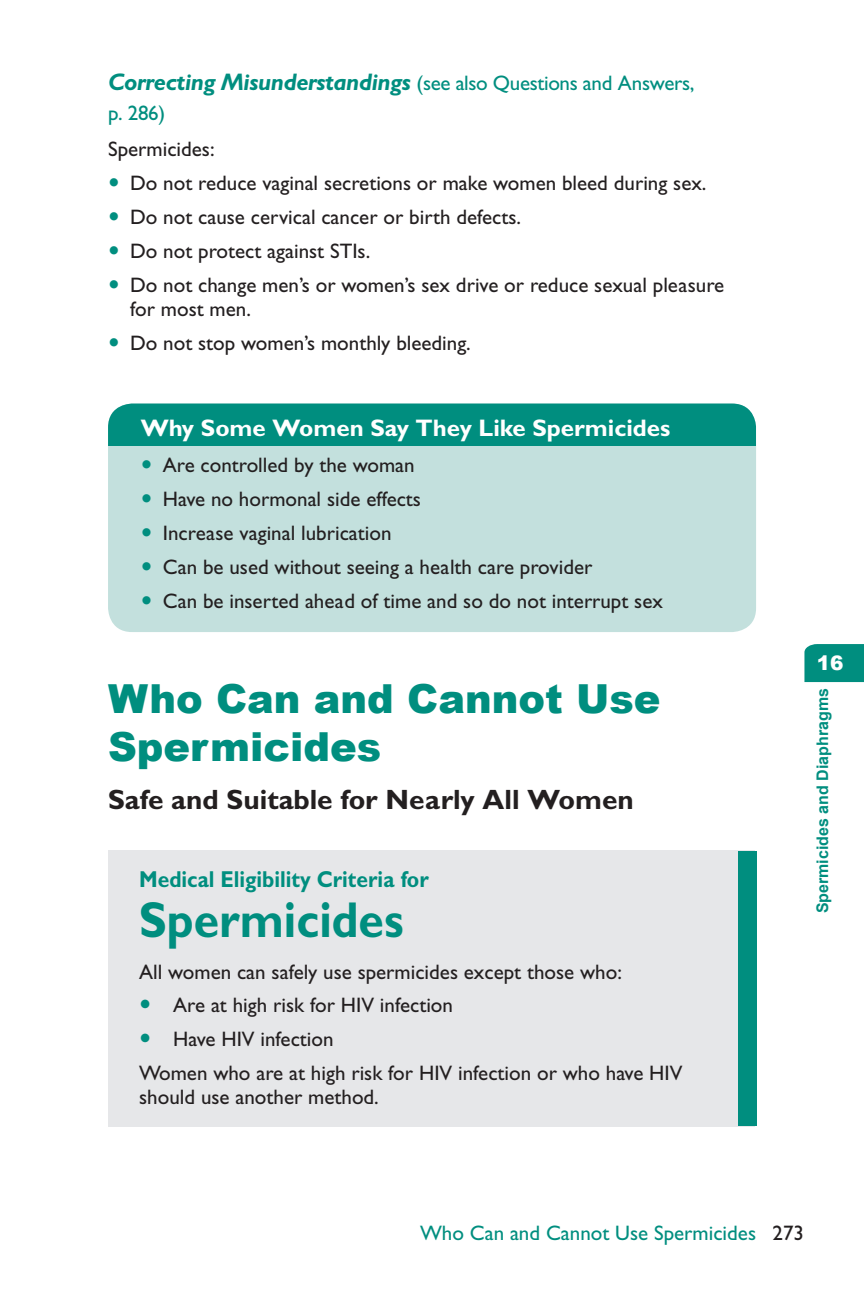
<style>
.page{position:relative;width:864px;height:1296px;background:#fff}
.page>*{position:absolute;margin:0;border:0;box-sizing:border-box;transform-origin:0 0}
.t1{font:700 50.6px "Gill Sans";color:#008e7f;scale:.91 1}
.t2{font:900 40px/48px "Arial";color:#008e7f}
.t3{font:700 28px "Gill Sans";color:#231f20}
.t4{font:700 24px "Gill Sans";color:#fff}
.t5{font:700 23.2px "Gill Sans";color:#008e7f;scale:.91 1}
.t6{font:21px/34px "Gill Sans";color:#231f20}
.t7{font:21px/30px "Gill Sans";color:#008e7f}
.t8{font:900 20px "Arial";color:#fff}
.t9{font:700 16px "Arial";color:#008e7f}
.s1{font-weight:700;font-style:italic;font-size:24px}
</style>
<div class="page">
<div style="left:804px;top:644px;width:60px;height:38px;background:#008e7f"></div>
<div style="left:108px;top:404px;width:648px;height:228px;background:#c3e0dd;border-radius:24px"></div>
<div style="left:108px;top:404px;width:648px;height:42px;background:#008e7f"></div>
<div style="left:108px;top:850px;width:646px;height:276px;background:#e6e7e9"></div>
<div style="left:738px;top:852px;width:18px;height:274px;background:#008e7f"></div>
<p class="t7" style="left:108px;top:68px;width:588px"><span class="s1">Correcting Misunderstandings</span> (see also Questions and Answers, p. 286)</p>
<p class="t6" style="left:130px;top:132px;width:596px;text-indent:-22px">Spermicides:<br>Do not reduce vaginal secretions or make women bleed during sex.<br>Do not cause cervical cancer or birth defects.<br>Do not protect against STIs.<br>Do not change men’s or women’s sex drive or reduce sexual pleasure</p>
<p class="t6" style="left:130px;top:292px;width:342px">for most men.<br>Do not stop women’s monthly bleeding.</p>
<p class="t4" style="left:141px;top:413px;width:531px">Why Some Women Say They Like Spermicides</p>
<p class="t6" style="left:163px;top:448px;width:502px">Are controlled by the woman<br>Have no hormonal side effects<br>Increase vaginal lubrication<br>Can be used without seeing a health care provider<br>Can be inserted ahead of time and so do not interrupt sex</p>
<h2 class="t2" style="left:108px;top:673px;width:554px">Who Can and Cannot Use<br>Spermicides</h2>
<h3 class="t3" style="left:108px;top:783px;width:527px">Safe and Suitable for Nearly All Women</h3>
<p class="t5" style="left:139px;top:866px;width:320px">Medical Eligibility Criteria for</p>
<h1 class="t1" style="left:139px;top:890px;width:292px">Spermicides</h1>
<p class="t6" style="left:139px;top:955px;width:484px">All women can safely use spermicides except those who:</p>
<p class="t6" style="left:173px;top:988px;width:281px">Are at high risk for HIV infection</p>
<p class="t6" style="left:173px;top:1022px;width:162px">Have HIV infection</p>
<p class="t6" style="left:139px;top:1056px;width:545px">Women who are at high risk for HIV infection or who have HIV</p>
<p class="t6" style="left:139px;top:1080px;width:241px">should use another method.</p>
<p class="t8" style="left:817px;top:649px;width:28px">16</p>
<p class="t9" style="left:814px;top:913px;width:227px;rotate:-90deg">Spermicides and Diaphragms</p>
<p class="t7" style="left:420px;top:1218px;width:338px">Who Can and Cannot Use Spermicides</p>
<p class="t6" style="left:773px;top:1216px;width:33px">273</p>
</div>
